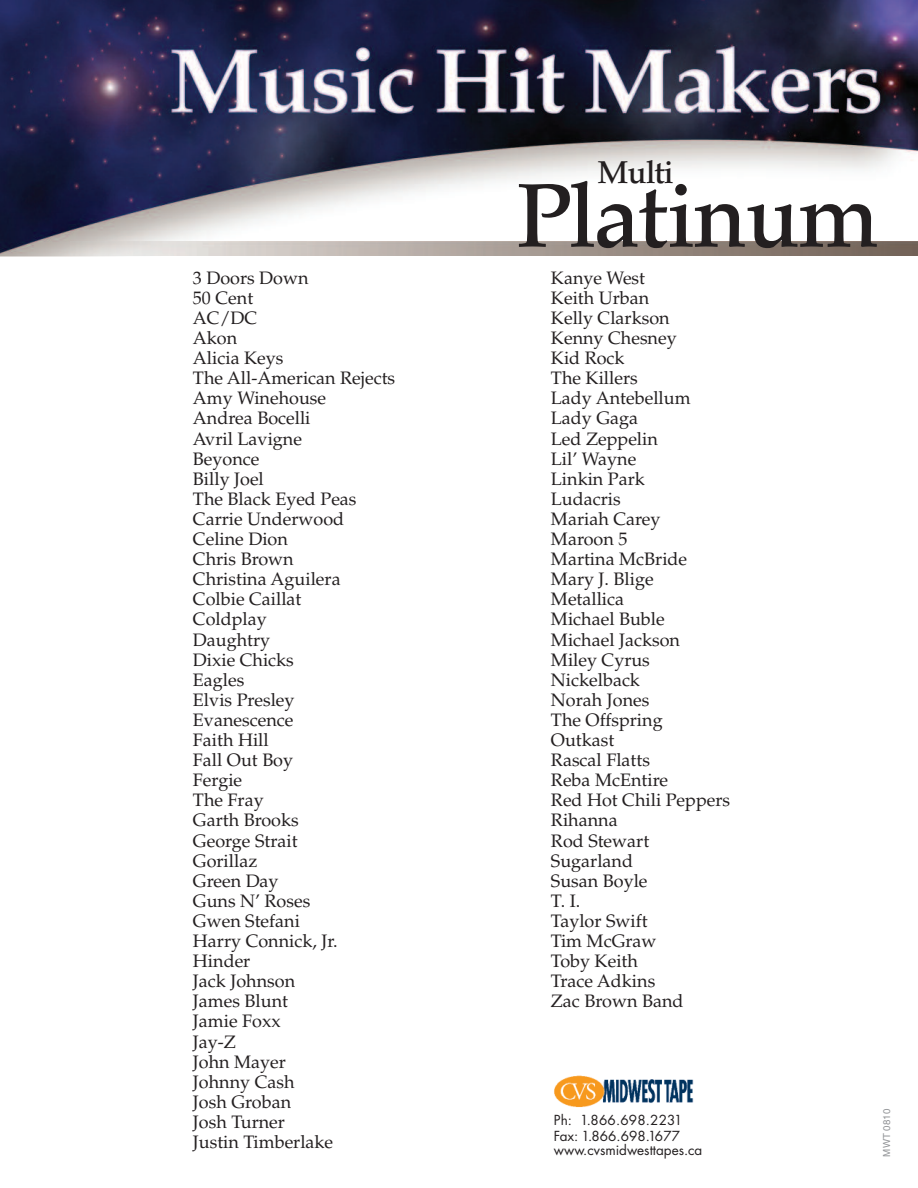
<style>
.page{position:relative;width:918px;height:1188px;background:#fff}
.page>*{position:absolute;margin:0;border:0;box-sizing:border-box;transform-origin:0 0}
.t1{font:500 90px "Palatino LT Std";letter-spacing:-.025em;color:#231f20}
.t2{font:500 31.5px "Palatino LT Std";letter-spacing:-.025em;color:#231f20}
.t3{font:18px/20.1px "Palatino LT Std";color:#231f20}
.t4{font:13.5px/16.5px "Futura";color:#231f20}
.t5{font:9.75px "Helvetica";color:#939598}
</style>
<div class="page">
<img style="left:0;top:0;width:918px;height:256px">
<img style="left:71px;top:242px;width:847px;height:14px">
<img style="left:554px;top:1075px;width:139px;height:33px">
<p class="t3" style="left:193px;top:270px;width:117px">3 Doors Down</p>
<p class="t3" style="left:193px;top:290px;width:204px">50 Cent<br>AC/DC<br>Akon<br>Alicia Keys<br>The All-American Rejects<br>Amy Winehouse<br>Andrea Bocelli<br>Avril Lavigne<br>Beyonce<br>Billy Joel<br>The Black Eyed Peas<br>Carrie Underwood<br>Celine Dion<br>Chris Brown<br>Christina Aguilera<br>Colbie Caillat<br>Coldplay<br>Daughtry<br>Dixie Chicks<br>Eagles<br>Elvis Presley<br>Evanescence<br>Faith Hill<br>Fall Out Boy<br>Fergie<br>The Fray<br>Garth Brooks<br>George Strait<br>Gorillaz<br>Green Day<br>Guns N’ Roses<br>Gwen Stefani<br>Harry Connick, Jr.<br>Hinder<br>Jack Johnson<br>James Blunt<br>Jamie Foxx<br>Jay-Z<br>John Mayer<br>Johnny Cash<br>Josh Groban<br>Josh Turner<br>Justin Timberlake</p>
<h2 class="t2" style="left:597px;top:160px;width:78px">Multi</h2>
<h1 class="t1" style="left:516px;top:181px;width:364px">Platinum</h1>
<p class="t3" style="left:551px;top:270px;width:181px">Kanye West<br>Keith Urban<br>Kelly Clarkson<br>Kenny Chesney<br>Kid Rock<br>The Killers<br>Lady Antebellum<br>Lady Gaga<br>Led Zeppelin<br>Lil’ Wayne<br>Linkin Park<br>Ludacris<br>Mariah Carey<br>Maroon 5<br>Martina McBride<br>Mary J. Blige<br>Metallica<br>Michael Buble<br>Michael Jackson<br>Miley Cyrus<br>Nickelback<br>Norah Jones<br>The Offspring<br>Outkast<br>Rascal Flatts<br>Reba McEntire<br>Red Hot Chili Peppers<br>Rihanna<br>Rod Stewart<br>Sugarland<br>Susan Boyle<br>T. I.<br>Taylor Swift<br>Tim McGraw<br>Toby Keith<br>Trace Adkins<br>Zac Brown Band</p>
<p class="t4" style="left:554px;top:1113px;width:130px">Ph: 1.866.698.2231<br>Fax: 1.866.698.1677</p>
<p class="t4" style="left:554px;top:1143px;width:150px">www.cvsmidwesttapes.ca</p>
<p class="t5" style="left:883px;top:1157px;width:49px;rotate:-90deg">MWT 0810</p>
</div>
